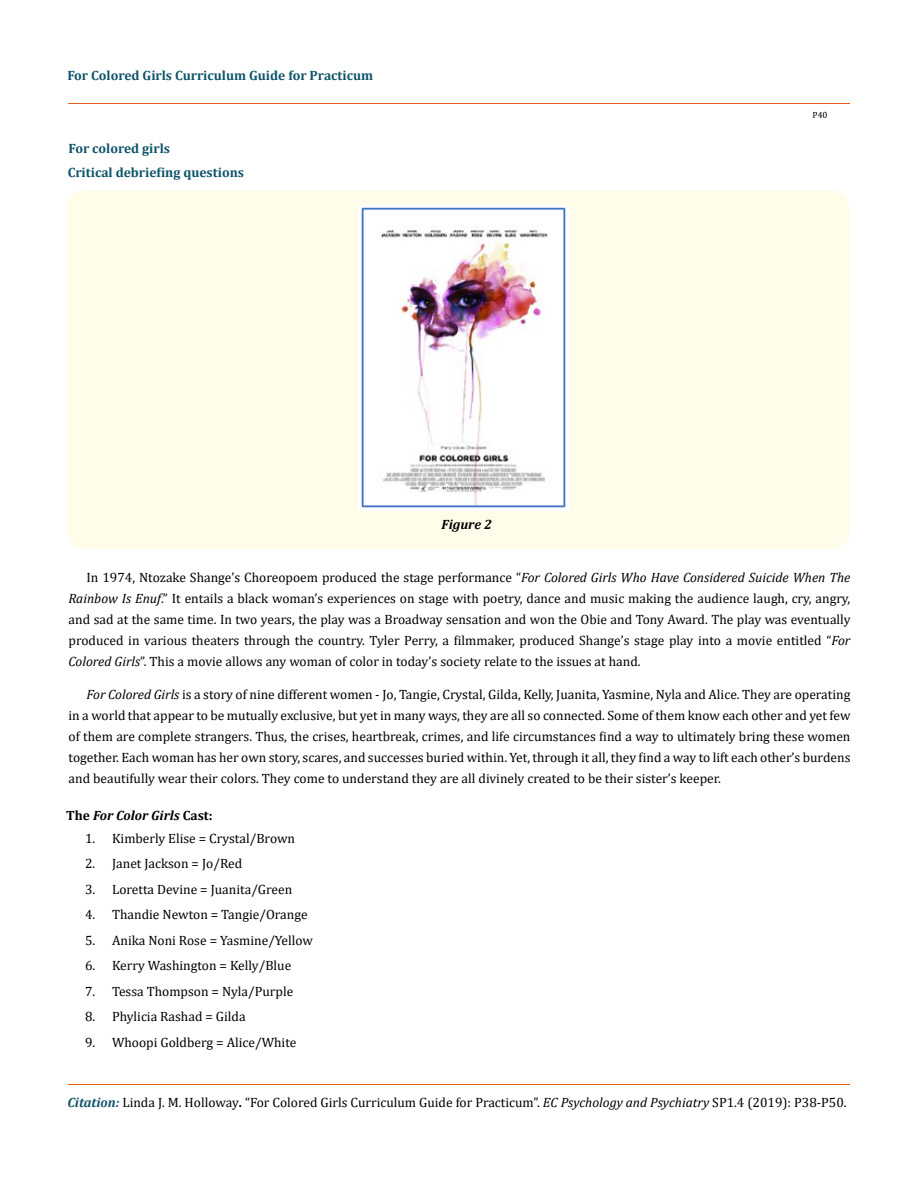
<style>
.page{position:relative;width:917px;height:1188px;background:#fff}
.page>*{position:absolute;margin:0;border:0;box-sizing:border-box;transform-origin:0 0}
.t1{font:13.5px/21px "Cambria";color:#000;text-align:justify}
.t2{font:700 13.5px "Cambria";color:#0e546a}
.t3{font:italic 700 13.5px "Cambria";color:#000}
.t4{font:9px "Cambria";color:#000}
.s1{font-style:italic}
.s2{font-style:normal}
.s3{font-weight:700;font-style:italic;color:#0e546a}
.s4{font-weight:700}
</style>
<div class="page">
<hr style="left:68px;top:1084px;width:781px;height:1px;background:#e05d1a">
<hr style="left:68px;top:103px;width:781px;height:1px;background:#e05d1a">
<div style="left:67px;top:190px;width:782px;height:359px;background:#fffde9;border-radius:18px"></div>
<img style="left:358px;top:206px;width:210px;height:304px">
<p class="t2" style="left:67px;top:66px;width:307px">For Colored Girls Curriculum Guide for Practicum</p>
<p class="t2" style="left:69px;top:139px;width:103px">For colored girls</p>
<p class="t2" style="left:68px;top:163px;width:178px">Critical debriefing questions</p>
<p class="t3" style="left:441px;top:514px;width:52px">Figure 2</p>
<p class="t4" style="left:812px;top:109px;width:17px">P40</p>
<p class="t1" style="left:69px;top:567px;width:783px;text-indent:18px">In 1974, Ntozake Shange’s Choreopoem produced the stage performance “<span class="s1">For Colored Girls Who Have Considered Suicide When The Rainbow Is Enuf</span>.” It entails a black woman’s experiences on stage with poetry, dance and music making the audience laugh, cry, angry, and sad at the same time. In two years, the play was a Broadway sensation and won the Obie and Tony Award. The play was eventually produced in various theaters through the country. Tyler Perry, a filmmaker, produced Shange’s stage play into a movie entitled “<span class="s1">For Colored Girls</span>”. This a movie allows any woman of color in today’s society relate to the issues at hand.</p>
<p class="t1" style="left:69px;top:684px;width:783px;text-indent:18px"><span class="s1">For Colored Girls</span> is a story of nine different women - Jo, Tangie, Crystal, Gilda, Kelly, Juanita, Yasmine, Nyla and Alice. They are operating in a world that appear to be mutually exclusive, but yet in many ways, they are all so connected. Some of them know each other and yet few of them are complete strangers. Thus, the crises, heartbreak, crimes, and life circumstances find a way to ultimately bring these women together. Each woman has her own story, scares, and successes buried within. Yet, through it all, they find a way to lift each other’s burdens and beautifully wear their colors. They come to understand they are all divinely created to be their sister’s keeper.</p>
<p class="t3" style="left:66px;top:805px;width:148px"><span class="s2">The</span> For Color Girls <span class="s2">Cast:</span></p>
<p class="t1" style="left:85px;top:828px;width:211px">1. Kimberly Elise = Crystal/Brown</p>
<p class="t1" style="left:85px;top:853px;width:159px">2. Janet Jackson = Jo/Red</p>
<p class="t1" style="left:85px;top:879px;width:209px">3. Loretta Devine = Juanita/Green</p>
<p class="t1" style="left:85px;top:904px;width:224px">4. Thandie Newton = Tangie/Orange</p>
<p class="t1" style="left:85px;top:930px;width:229px">5. Anika Noni Rose = Yasmine/Yellow</p>
<p class="t1" style="left:85px;top:955px;width:208px">6. Kerry Washington = Kelly/Blue</p>
<p class="t1" style="left:85px;top:981px;width:210px">7. Tessa Thompson = Nyla/Purple</p>
<p class="t1" style="left:85px;top:1006px;width:162px">8. Phylicia Rashad = Gilda</p>
<p class="t1" style="left:85px;top:1032px;width:213px">9. Whoopi Goldberg = Alice/White</p>
<p class="t1" style="left:68px;top:1091px;width:780px"><span class="s3">Citation:</span> Linda J. M. Holloway<span class="s4">.</span> “For Colored Girls Curriculum Guide for Practicum”. <span class="s1">EC Psychology and Psychiatry</span> SP1.4 (2019): P38-P50.</p>
</div>
